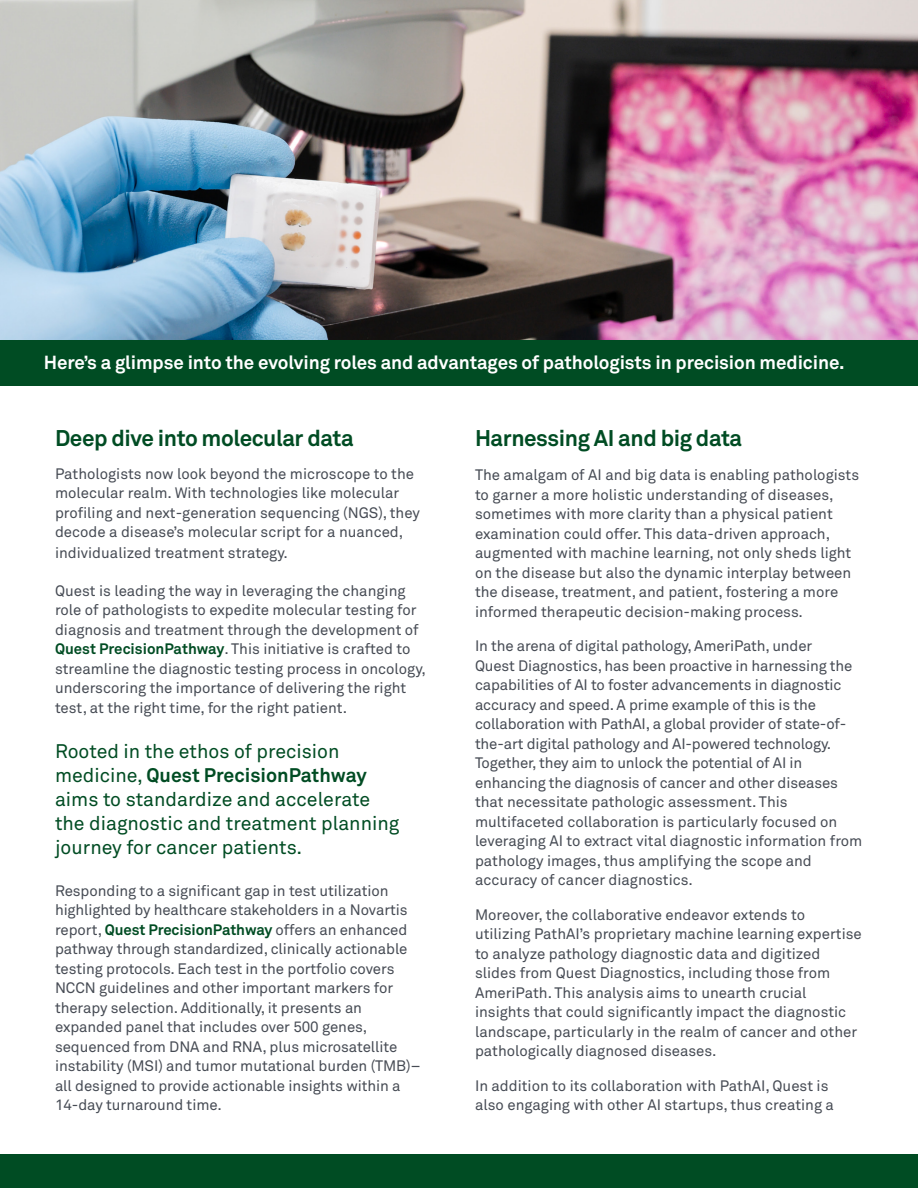
<style>
.page{position:relative;width:918px;height:1188px;background:#fff}
.page>*{position:absolute;margin:0;border:0;box-sizing:border-box;transform-origin:0 0}
.t1{font:700 22.5px "Akkurat Pro";letter-spacing:-.02em;color:#004c23}
.t2{font:19.5px/24px "Akkurat Pro";color:#004c23}
.t3{font:700 18.75px "Akkurat Pro";letter-spacing:-.005em;color:#fff}
.t4{font:15px/19.5px "Akkurat Pro";color:#464b54}
.s1{font-weight:700;color:#004c23}
.s2{font-weight:700}
</style>
<div class="page">
<div style="left:0;top:1155px;width:918px;height:33px;background:#004c23"></div>
<img style="left:0;top:0;width:918px;height:340px">
<div style="left:0;top:340px;width:918px;height:46px;background:#004c23"></div>
<p class="t3" style="left:44px;top:351px;width:802px">Here’s a glimpse into the evolving roles and advantages of pathologists in precision medicine.</p>
<p class="t1" style="left:55px;top:424px;width:300px">Deep dive into molecular data</p>
<p class="t4" style="left:55px;top:464px;width:366px">Pathologists now look beyond the microscope to the molecular realm. With technologies like molecular profiling and next-generation sequencing (NGS), they decode a disease’s molecular script for a nuanced,</p>
<p class="t4" style="left:55px;top:543px;width:234px">individualized treatment strategy.</p>
<p class="t4" style="left:55px;top:581px;width:372px">Quest is leading the way in leveraging the changing role of pathologists to expedite molecular testing for diagnosis and treatment through the development of <span class="s1">Quest PrecisionPathway</span>. This initiative is crafted to streamline the diagnostic testing process in oncology, underscoring the importance of delivering the right test, at the right time, for the right patient.</p>
<p class="t2" style="left:55px;top:739px;width:346px">Rooted in the ethos of precision medicine, <span class="s2">Quest PrecisionPathway </span>aims to standardize and accelerate the diagnostic and treatment planning journey for cancer patients.</p>
<p class="t4" style="left:55px;top:881px;width:367px">Responding to a significant gap in test utilization highlighted by healthcare stakeholders in a Novartis report, <span class="s1">Quest PrecisionPathway</span> offers an enhanced pathway through standardized, clinically actionable testing protocols. Each test in the portfolio covers NCCN guidelines and other important markers for therapy selection. Additionally, it presents an expanded panel that includes over 500 genes, sequenced from DNA and RNA, plus microsatellite instability (MSI) and tumor mutational burden (TMB)– all designed to provide actionable insights within a 14-day turnaround time.</p>
<p class="t1" style="left:475px;top:424px;width:269px">Harnessing AI and big data</p>
<p class="t4" style="left:475px;top:465px;width:386px">The amalgam of AI and big data is enabling pathologists to garner a more holistic understanding of diseases, sometimes with more clarity than a physical patient examination could offer. This data-driven approach, augmented with machine learning, not only sheds light on the disease but also the dynamic interplay between the disease, treatment, and patient, fostering a more informed therapeutic decision-making process.</p>
<p class="t4" style="left:475px;top:636px;width:389px">In the arena of digital pathology, AmeriPath, under<br>Quest Diagnostics, has been proactive in harnessing the capabilities of AI to foster advancements in diagnostic accuracy and speed. A prime example of this is the collaboration with PathAI, a global provider of state-of&shy;the-art digital pathology and AI-powered technology.<br>Together, they aim to unlock the potential of AI in enhancing the diagnosis of cancer and other diseases that necessitate pathologic assessment. This multifaceted collaboration is particularly focused on leveraging AI to extract vital diagnostic information from pathology images, thus amplifying the scope and accuracy of cancer diagnostics.</p>
<p class="t4" style="left:475px;top:905px;width:388px">Moreover, the collaborative endeavor extends to utilizing PathAI’s proprietary machine learning expertise to analyze pathology diagnostic data and digitized slides from Quest Diagnostics, including those from AmeriPath. This analysis aims to unearth crucial insights that could significantly impact the diagnostic landscape, particularly in the realm of cancer and other pathologically diagnosed diseases.</p>
<p class="t4" style="left:475px;top:1076px;width:360px">In addition to its collaboration with PathAI, Quest is also engaging with other AI startups, thus creating a</p>
</div>
